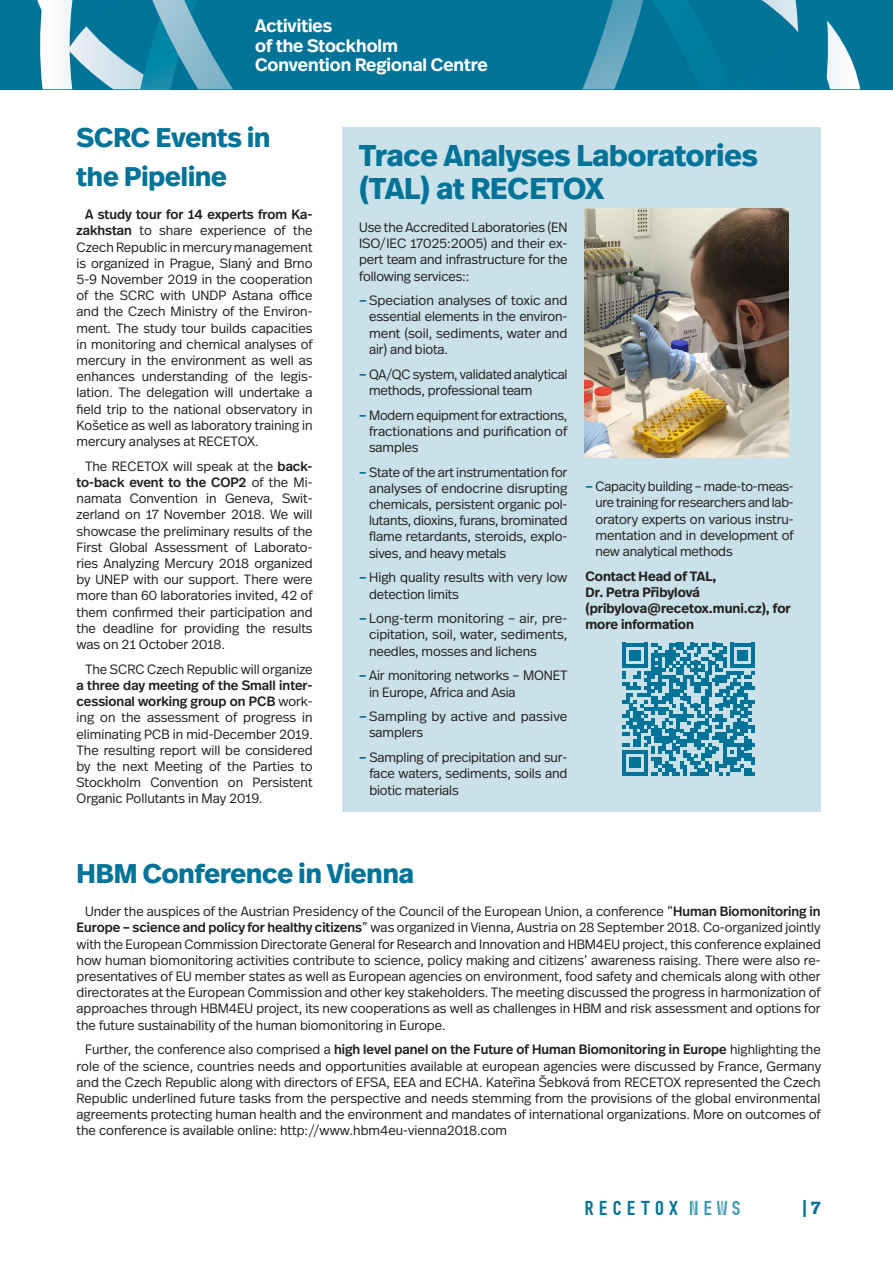
<style>
.page{position:relative;width:893px;height:1263px;background:#fff}
.page>*{position:absolute;margin:0;border:0;box-sizing:border-box;transform-origin:0 0}
.head_1{font:700 30px/33px "Real Head Pro";color:#007398}
.head_1-2{font:700 27px/39px "Real Head Pro";color:#007398}
.t1{font:700 20.1px "Muni";color:#007398}
.t2{font:600 18px "Real Head Pro";color:#fff}
.head{font:700 18px "Real Head Pro";color:#007398}
.body_text{font:300 13.5px/16.2px "Real Head Pro";letter-spacing:-.01em;color:#231f20;text-align:justify}
.head_1-3{font:300 13.5px/16.2px "Real Head Pro";color:#231f20;text-align:justify}
.body_text-2{font:600 13.5px/16.2px "Real Head Pro";color:#231f20}
.body_text-3{font:300 13.5px/16.2px "Real Head Pro";letter-spacing:.01em;color:#231f20}
.s1{font-weight:500}
.s2{font-weight:600;color:#007398}
.s3{color:#429db2}
</style>
<div class="page">
<hr style="left:0;top:0;width:1px;height:89px;background:#007398">
<div style="left:1px;top:0;width:892px;height:89px;background:#007398"></div>
<svg style="left:37px;top:0;width:823px;height:89px"></svg>
<svg style="left:39px;top:0;width:790px;height:89px"></svg>
<div style="left:342px;top:128px;width:479px;height:684px;background:#cae1e9"></div>
<img style="left:585px;top:208px;width:204px;height:250px">
<svg style="left:622px;top:643px;width:133px;height:132px"></svg>
<p class="t2" style="left:255px;top:11px;width:79px">Activities</p>
<p class="t2" style="left:255px;top:30px;width:144px">of the Stockholm</p>
<p class="t2" style="left:255px;top:50px;width:234px">Convention Regional Centre</p>
<p class="head_1-2" style="left:77px;top:116px;width:195px">SCRC Events in the Pipeline</p>
<p class="head_1-3" style="left:77px;top:205px;width:238px;text-indent:9px"><span class="s1">A study tour for 14 experts from Ka&shy;zakhstan</span> to share experience of the Czech Republic in mercury management is organized in Prague, Slaný and Brno 5-9 November 2019 in the cooperation of the SCRC with UNDP Astana office and the Czech Ministry of the Environ&shy;ment. The study tour builds capacities in monitoring and chemical analyses of mercury in the environment as well as enhances understanding of the legis&shy;lation. The delegation will undertake a field trip to the national observatory in Košetice as well as laboratory training in mercury analyses at RECETOX.</p>
<p class="head_1-3" style="left:77px;top:457px;width:238px;text-indent:9px">The RECETOX will speak at the <span class="s1">back&shy;to-back event to the COP2</span> of the Mi&shy;namata Convention in Geneva, Swit&shy;zerland on 17 November 2018. We will showcase the preliminary results of the First Global Assessment of Laborato&shy;ries Analyzing Mercury 2018 organized by UNEP with our support. There were more than 60 laboratories invited, 42 of them confirmed their participation and the deadline for providing the results was on 21 October 2018.</p>
<p class="head_1-3" style="left:77px;top:660px;width:238px;text-indent:9px">The SCRC Czech Republic will organize <span class="s1">a three day meeting of the Small inter&shy;cessional working group on PCB</span> work&shy;ing on the assessment of progress in eliminating PCB in mid-December 2019.<br>The resulting report will be considered by the next Meeting of the Parties to Stockholm Convention on Persistent Organic Pollutants in May 2019.</p>
<p class="head_1" style="left:359px;top:136px;width:400px">Trace Analyses Laboratories (TAL) at RECETOX</p>
<p class="body_text" style="left:359px;top:218px;width:210px">Use the Accredited Laboratories (EN ISO/IEC 17025:2005) and their ex&shy;pert team and infrastructure for the following services::</p>
<p class="body_text" style="left:369px;top:291px;width:200px;text-indent:-10px"><span class="s2">–</span> Speciation analyses of toxic and essential elements in the environ&shy;ment (soil, sediments, water and air) and biota.</p>
<p class="body_text" style="left:369px;top:365px;width:200px;text-indent:-10px"><span class="s2">–</span> QA/QC system, validated analytical methods, professional team</p>
<p class="body_text" style="left:369px;top:406px;width:200px;text-indent:-10px"><span class="s2">–</span> Modern equipment for extractions, fractionations and purification of samples</p>
<p class="body_text" style="left:369px;top:463px;width:200px;text-indent:-10px"><span class="s2">–</span> State of the art instrumentation for analyses of endocrine disrupting chemicals, persistent organic pol&shy;lutants, dioxins, furans, brominated flame retardants, steroids, explo&shy;sives, and heavy metals</p>
<p class="body_text" style="left:369px;top:568px;width:200px;text-indent:-10px"><span class="s2">–</span> High quality results with very low detection limits</p>
<p class="body_text" style="left:369px;top:609px;width:200px;text-indent:-10px"><span class="s2">–</span> Long-term monitoring – air, pre&shy;cipitation, soil, water, sediments, needles, mosses and lichens</p>
<p class="body_text" style="left:369px;top:666px;width:200px;text-indent:-10px"><span class="s2">–</span> Air monitoring networks – MONET in Europe, Africa and Asia</p>
<p class="body_text-3" style="left:369px;top:707px;width:200px;text-indent:-10px"><span class="s2">–</span> Sampling by active and passive samplers</p>
<p class="body_text" style="left:369px;top:748px;width:200px;text-indent:-10px"><span class="s2">–</span> Sampling of precipitation and sur&shy;face waters, sediments, soils and biotic materials</p>
<p class="body_text" style="left:595px;top:477px;width:200px;text-indent:-10px"><span class="s2">–</span> Capacity building – made-to-meas&shy;ure training for researchers and lab&shy;oratory experts on various instru&shy;mentation and in development of new analytical methods</p>
<p class="body_text-2" style="left:585px;top:567px;width:207px">Contact Head of TAL,<br>Dr. Petra Přibylová (pribylova@recetox.muni.cz), for more information</p>
<p class="head_1-2" style="left:77px;top:852px;width:339px">HBM Conference in Vienna</p>
<p class="body_text" style="left:77px;top:902px;width:746px;text-indent:9px">Under the auspices of the Austrian Presidency of the Council of the European Union, a conference “<span class="s1">Human Biomonitoring in Europe – science and policy for healthy citizens</span>” was organized in Vienna, Austria on 28 September 2018. Co-organized jointly with the European Commission Directorate General for Research and Innovation and HBM4EU project, this conference explained how human biomonitoring activities contribute to science, policy making and citizens’ awareness raising. There were also re&shy;presentatives of EU member states as well as European agencies on environment, food safety and chemicals along with other directorates at the European Commission and other key stakeholders. The meeting discussed the progress in harmonization of approaches through HBM4EU project, its new cooperations as well as challenges in HBM and risk assessment and options for the future sustainability of the human biomonitoring in Europe.</p>
<p class="body_text" style="left:77px;top:1040px;width:746px;text-indent:9px">Further, the conference also comprised a <span class="s1">high level panel on the Future of Human Biomonitoring in Europe</span> highlighting the role of the science, countries needs and opportunities available at european agencies were discussed by France, Germany and the Czech Republic along with directors of EFSA, EEA and ECHA. Kateřina Šebková from RECETOX represented the Czech Republic underlined future tasks from the perspective and needs stemming from the provisions of the global environmental agreements protecting human health and the environment and mandates of international organizations. More on outcomes of the conference is available online: http://www.hbm4eu-vienna2018.com</p>
<h3 class="t1" style="left:582px;top:1197px;width:163px">RECETOX <span class="s3">NEWS</span></h3>
<p class="head" style="left:802px;top:1192px;width:20px">| 7</p>
</div>
